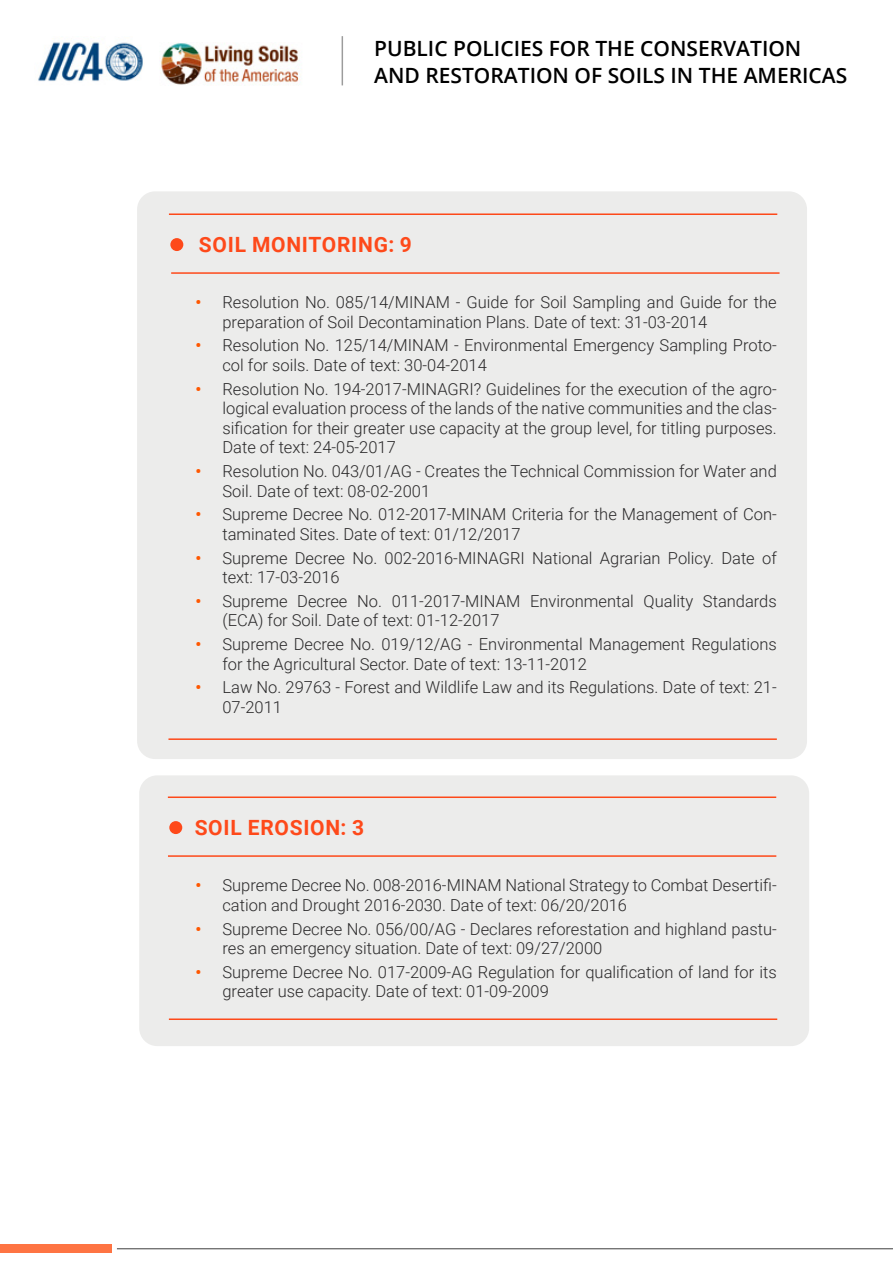
<style>
.page{position:relative;width:893px;height:1263px;background:#fff}
.page>*{position:absolute;margin:0;border:0;box-sizing:border-box;transform-origin:0 0}
.t1{font:600 21px/27px "Open Sans";color:#000}
.t2{font:700 21px "Roboto";letter-spacing:.035em;color:#fe491a}
.t3{font:300 16.5px/19.5px "Roboto";color:#292829}
.s1{font-weight:700;color:#ff5700}
</style>
<div class="page">
<hr style="left:117px;top:1248px;width:776px;height:1px;background:#3e3e3e">
<div style="left:0;top:1244px;width:112px;height:8px;background:#fe7443"></div>
<img style="left:160px;top:43px;width:142px;height:42px">
<img style="left:38px;top:42px;width:105px;height:39px">
<hr style="left:342px;top:36px;width:1px;height:49px;background:#000">
<div style="left:137px;top:191px;width:670px;height:568px;background:#ececeb;border-radius:18px"></div>
<hr style="left:171px;top:272px;width:608px;height:2px;background:#fe491a">
<hr style="left:168px;top:738px;width:609px;height:2px;background:#fe491a">
<hr style="left:169px;top:213px;width:608px;height:2px;background:#fe491a">
<div style="left:170px;top:238px;width:13px;height:13px;background:#fe491a;border-radius:50%"></div>
<div style="left:139px;top:775px;width:670px;height:271px;background:#ececeb;border-radius:18px"></div>
<hr style="left:168px;top:855px;width:608px;height:2px;background:#fe491a">
<hr style="left:169px;top:1018px;width:608px;height:2px;background:#fe491a">
<hr style="left:168px;top:796px;width:608px;height:2px;background:#fe491a">
<div style="left:169px;top:821px;width:13px;height:13px;background:#fe491a;border-radius:50%"></div>
<p class="t1" style="left:374px;top:35px;width:475px">PUBLIC POLICIES FOR THE CONSERVATION<br>AND RESTORATION OF SOILS IN THE AMERICAS</p>
<p class="t2" style="left:199px;top:230px;width:215px">SOIL MONITORING: 9</p>
<p class="t3" style="left:222px;top:292px;width:556px;text-indent:-27px"><span class="s1">•</span> Resolution No. 085/14/MINAM - Guide for Soil Sampling and Guide for the preparation of Soil Decontamination Plans. Date of text: 31-03-2014</p>
<p class="t3" style="left:222px;top:335px;width:556px;text-indent:-27px"><span class="s1">•</span> Resolution No. 125/14/MINAM - Environmental Emergency Sampling Proto&shy;col for soils. Date of text: 30-04-2014</p>
<p class="t3" style="left:222px;top:378px;width:556px;text-align:justify;text-indent:-27px"><span class="s1">•</span> Resolution No. 194-2017-MINAGRI? Guidelines for the execution of the agro&shy;logical evaluation process of the lands of the native communities and the clas&shy;sification for their greater use capacity at the group level, for titling purposes.<br>Date of text: 24-05-2017</p>
<p class="t3" style="left:222px;top:461px;width:556px;text-indent:-27px"><span class="s1">•</span> Resolution No. 043/01/AG - Creates the Technical Commission for Water and<br>Soil. Date of text: 08-02-2001</p>
<p class="t3" style="left:222px;top:504px;width:556px;text-indent:-27px"><span class="s1">•</span> Supreme Decree No. 012-2017-MINAM Criteria for the Management of Con&shy;taminated Sites. Date of text: 01/12/2017</p>
<p class="t3" style="left:222px;top:547px;width:556px;text-indent:-27px"><span class="s1">•</span> Supreme Decree No. 002-2016-MINAGRI National Agrarian Policy. Date of text: 17-03-2016</p>
<p class="t3" style="left:222px;top:591px;width:556px;text-indent:-27px"><span class="s1">•</span> Supreme Decree No. 011-2017-MINAM Environmental Quality Standards (ECA) for Soil. Date of text: 01-12-2017</p>
<p class="t3" style="left:222px;top:634px;width:556px;text-indent:-27px"><span class="s1">•</span> Supreme Decree No. 019/12/AG - Environmental Management Regulations for the Agricultural Sector. Date of text: 13-11-2012</p>
<p class="t3" style="left:222px;top:677px;width:556px;text-indent:-27px"><span class="s1">•</span> Law No. 29763 - Forest and Wildlife Law and its Regulations. Date of text: 21-<br>07-2011</p>
<p class="t2" style="left:195px;top:813px;width:171px">SOIL EROSION: 3</p>
<p class="t3" style="left:222px;top:875px;width:556px;text-indent:-27px"><span class="s1">•</span> Supreme Decree No. 008-2016-MINAM National Strategy to Combat Desertifi&shy;cation and Drought 2016-2030. Date of text: 06/20/2016</p>
<p class="t3" style="left:222px;top:918px;width:556px;text-indent:-27px"><span class="s1">•</span> Supreme Decree No. 056/00/AG - Declares reforestation and highland pastu&shy;res an emergency situation. Date of text: 09/27/2000</p>
<p class="t3" style="left:222px;top:961px;width:556px;text-indent:-27px"><span class="s1">•</span> Supreme Decree No. 017-2009-AG Regulation for qualification of land for its greater use capacity. Date of text: 01-09-2009</p>
</div>
